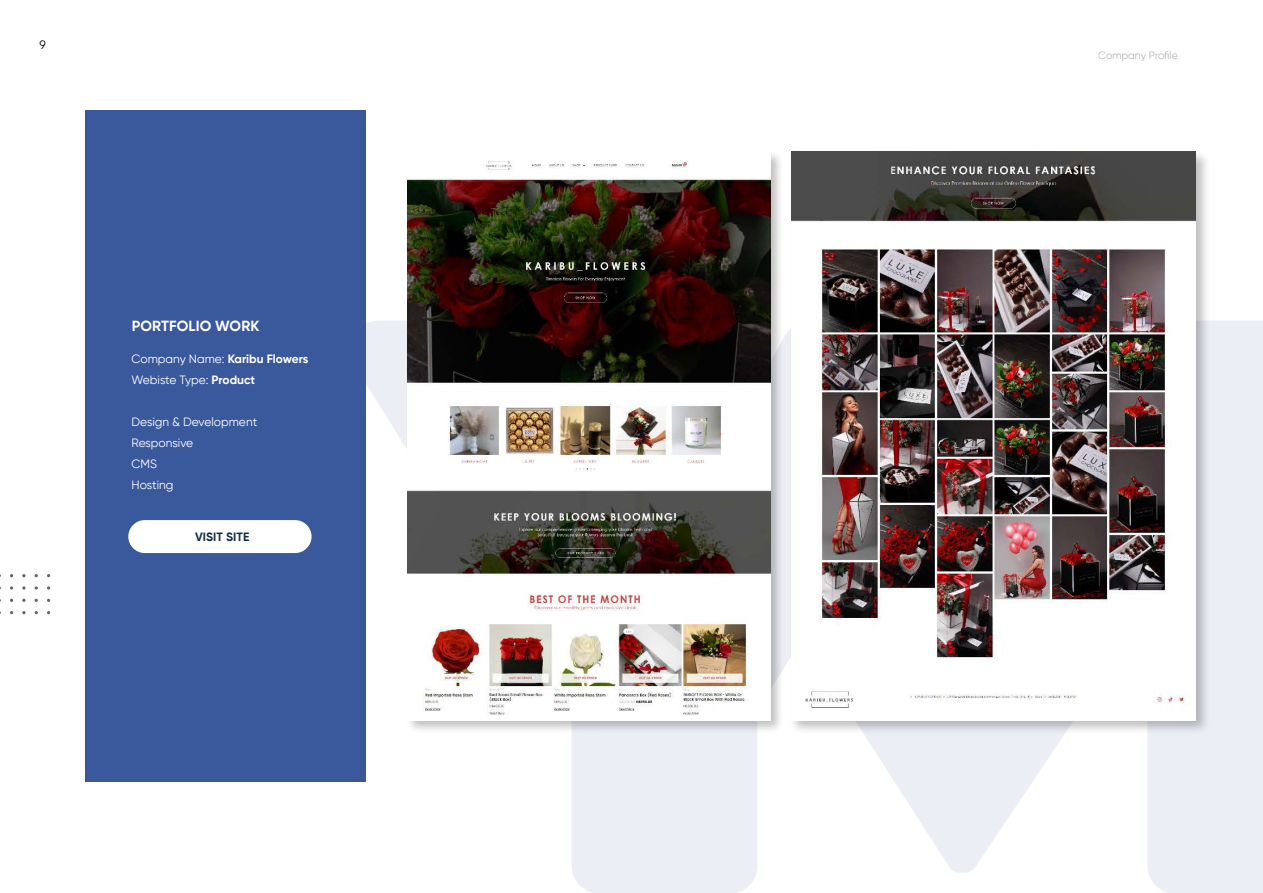
<style>
.page{position:relative;width:1263px;height:893px;background:#fff}
.page>*{position:absolute;margin:0;border:0;box-sizing:border-box;transform-origin:0 0}
.t1{font:700 14.7px "Gilroy";letter-spacing:.01em;color:#fff}
.t2{font:12px/21px "Gilroy";color:#fff}
.t3{font:700 12px "Gilroy";letter-spacing:.01em;color:#152d4a}
.t4{font:12px "Gilroy";color:#000}
.t5{font:300 10.5px "Gilroy";letter-spacing:-.005em;color:#a1a3a5}
.s1{font-weight:700}
</style>
<div class="page">
<svg style="left:987px;top:321px;width:276px;height:572px;fill:#ebeef5"></svg>
<svg style="left:366px;top:321px;width:621px;height:572px"></svg>
<svg style="left:22px;top:611px;width:4px;height:3px"></svg>
<svg style="left:22px;top:599px;width:4px;height:3px"></svg>
<svg style="left:47px;top:586px;width:3px;height:4px"></svg>
<svg style="left:35px;top:586px;width:3px;height:4px"></svg>
<svg style="left:22px;top:586px;width:4px;height:4px"></svg>
<svg style="left:10px;top:586px;width:3px;height:4px"></svg>
<svg style="left:22px;top:574px;width:4px;height:3px"></svg>
<div style="left:85px;top:111px;width:281px;height:671px;background:#3a589c"></div>
<div style="left:405px;top:150px;width:379px;height:585px;background:#000;opacity:.25"></div>
<img style="left:407px;top:152px;width:363px;height:568px">
<div style="left:788px;top:150px;width:423px;height:585px;background:#000;opacity:.25"></div>
<img style="left:791px;top:152px;width:405px;height:568px">
<div style="left:128px;top:520px;width:184px;height:33px;background:#fff;border-radius:16px"></div>
<p class="t4" style="left:39px;top:37px;width:8px">9</p>
<p class="t1" style="left:132px;top:317px;width:129px">PORTFOLIO WORK</p>
<p class="t2" style="left:132px;top:348px;width:178px">Company Name: <span class="s1">Karibu Flowers<br></span>Webiste Type: <span class="s1">Product</span></p>
<p class="t2" style="left:132px;top:411px;width:127px">Design &amp; Development<br>Responsive<br>CMS<br>Hosting</p>
<p class="t3" style="left:195px;top:529px;width:56px">VISIT SITE</p>
<p class="t5" style="left:1098px;top:49px;width:81px">Company Profile</p>
</div>
